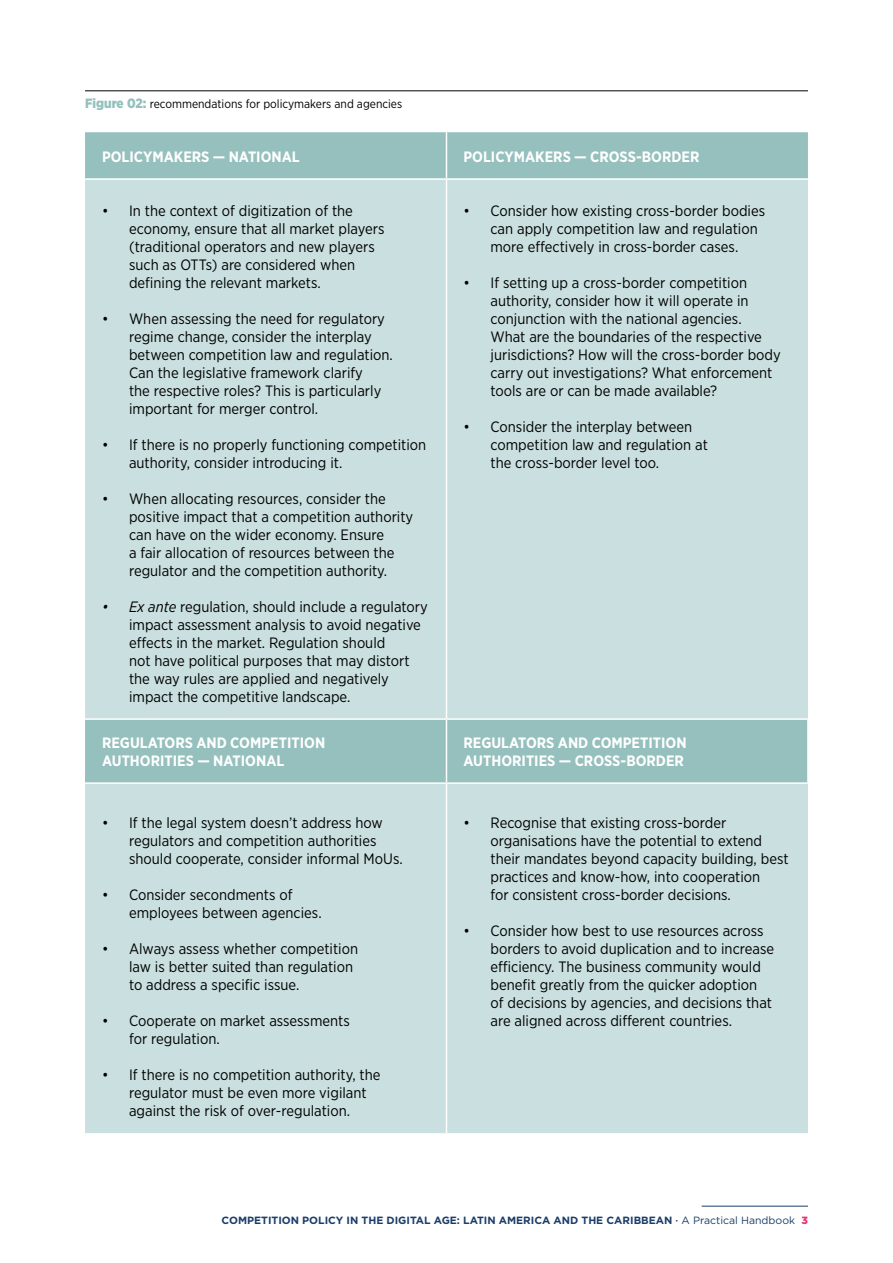
<style>
.page{position:relative;width:893px;height:1263px;background:#fff}
.page>*{position:absolute;margin:0;border:0;box-sizing:border-box;transform-origin:0 0}
.t1{font:15px/18px "Gotham Narrow";color:#000}
.t2{font:700 15px/18px "Gotham Narrow";color:#fff}
.t3{font:12px "Gotham Narrow";color:#000}
.t4{font:700 10.5px "Gotham";color:#1b3d6a}
.s1{font-weight:900;font-size:13.5px;color:#95c0be}
.s2{font-style:italic}
.s3{font-weight:500}
.s4{font-weight:400}
.s5{font-weight:900;color:#e5366f}
</style>
<div class="page">
<hr style="left:702px;top:1206px;width:106px;height:1px;background:#1b3d6a">
<hr style="left:85px;top:91px;width:723px;height:1px;background:#000">
<div style="left:85px;top:132px;width:723px;height:46px;background:#95c0be"></div>
<div style="left:85px;top:180px;width:723px;height:953px;background:#cadfdf"></div>
<div style="left:85px;top:720px;width:722px;height:62px;background:#95c0be"></div>
<hr style="left:446px;top:132px;width:1px;height:46px;background:#fff">
<hr style="left:446px;top:180px;width:1px;height:538px;background:#fff">
<hr style="left:807px;top:720px;width:2px;height:62px;background:#fff">
<hr style="left:85px;top:718px;width:361px;height:2px;background:#fff">
<hr style="left:446px;top:718px;width:363px;height:2px;background:#fff">
<hr style="left:446px;top:720px;width:1px;height:62px;background:#fff">
<hr style="left:85px;top:782px;width:361px;height:2px;background:#fff">
<hr style="left:446px;top:782px;width:363px;height:2px;background:#fff">
<hr style="left:446px;top:784px;width:1px;height:349px;background:#fff">
<p class="t3" style="left:85px;top:96px;width:319px"><span class="s1">Figure 02:</span> recommendations for policymakers and agencies</p>
<p class="t2" style="left:102px;top:148px;width:199px">POLICYMAKERS — NATIONAL</p>
<p class="t2" style="left:463px;top:148px;width:237px">POLICYMAKERS — CROSS-BORDER</p>
<p class="t1" style="left:129px;top:201px;width:257px;text-indent:-27px">• In the context of digitization of the economy, ensure that all market players (traditional operators and new players such as OTTs) are considered when defining the relevant markets.</p>
<p class="t1" style="left:129px;top:309px;width:265px;text-indent:-27px">• When assessing the need for regulatory regime change, consider the interplay between competition law and regulation.<br>Can the legislative framework clarify<br>the respective roles? This is particularly important for merger control.</p>
<p class="t1" style="left:129px;top:435px;width:299px;text-indent:-27px">• If there is no properly functioning competition authority, consider introducing it.</p>
<p class="t1" style="left:129px;top:489px;width:286px;text-indent:-27px">• When allocating resources, consider the positive impact that a competition authority can have on the wider economy. Ensure<br>a fair allocation of resources between the regulator and the competition authority.</p>
<p class="t1" style="left:129px;top:597px;width:300px;text-indent:-27px"><span class="s2">• Ex ante</span> regulation, should include a regulatory impact assessment analysis to avoid negative effects in the market. Regulation should<br>not have political purposes that may distort the way rules are applied and negatively impact the competitive landscape.</p>
<p class="t1" style="left:490px;top:201px;width:276px;text-indent:-27px">• Consider how existing cross-border bodies can apply competition law and regulation more effectively in cross-border cases.</p>
<p class="t1" style="left:490px;top:273px;width:292px;text-indent:-27px">• If setting up a cross-border competition authority, consider how it will operate in conjunction with the national agencies.<br>What are the boundaries of the respective jurisdictions? How will the cross-border body carry out investigations? What enforcement tools are or can be made available?</p>
<p class="t1" style="left:490px;top:417px;width:219px;text-indent:-27px">• Consider the interplay between competition law and regulation at the cross-border level too.</p>
<p class="t2" style="left:102px;top:734px;width:225px">REGULATORS AND COMPETITION<br>AUTHORITIES — NATIONAL</p>
<p class="t2" style="left:463px;top:734px;width:225px">REGULATORS AND COMPETITION<br>AUTHORITIES — CROSS-BORDER</p>
<p class="t1" style="left:129px;top:813px;width:275px;text-indent:-27px">• If the legal system doesn’t address how regulators and competition authorities should cooperate, consider informal MoUs.</p>
<p class="t1" style="left:129px;top:885px;width:194px;text-indent:-27px">• Consider secondments of employees between agencies.</p>
<p class="t1" style="left:129px;top:939px;width:231px;text-indent:-27px">• Always assess whether competition law is better suited than regulation to address a specific issue.</p>
<p class="t1" style="left:129px;top:1011px;width:222px;text-indent:-27px">• Cooperate on market assessments for regulation.</p>
<p class="t1" style="left:129px;top:1065px;width:253px;text-indent:-27px">• If there is no competition authority, the regulator must be even more vigilant against the risk of over-regulation.</p>
<p class="t1" style="left:490px;top:813px;width:300px;text-indent:-27px">• Recognise that existing cross-border organisations have the potential to extend their mandates beyond capacity building, best practices and know-how, into cooperation<br>for consistent cross-border decisions.</p>
<p class="t1" style="left:490px;top:921px;width:285px;text-indent:-27px">• Consider how best to use resources across borders to avoid duplication and to increase efficiency. The business community would benefit greatly from the quicker adoption<br>of decisions by agencies, and decisions that are aligned across different countries.</p>
<p class="t4" style="left:222px;top:1213px;width:588px">COMPETITION POLICY IN THE DIGITAL AGE: LATIN AMERICA AND THE CARIBBEAN <span class="s3">·</span> <span class="s4">A Practical Handbook</span> <span class="s5">3</span></p>
</div>
